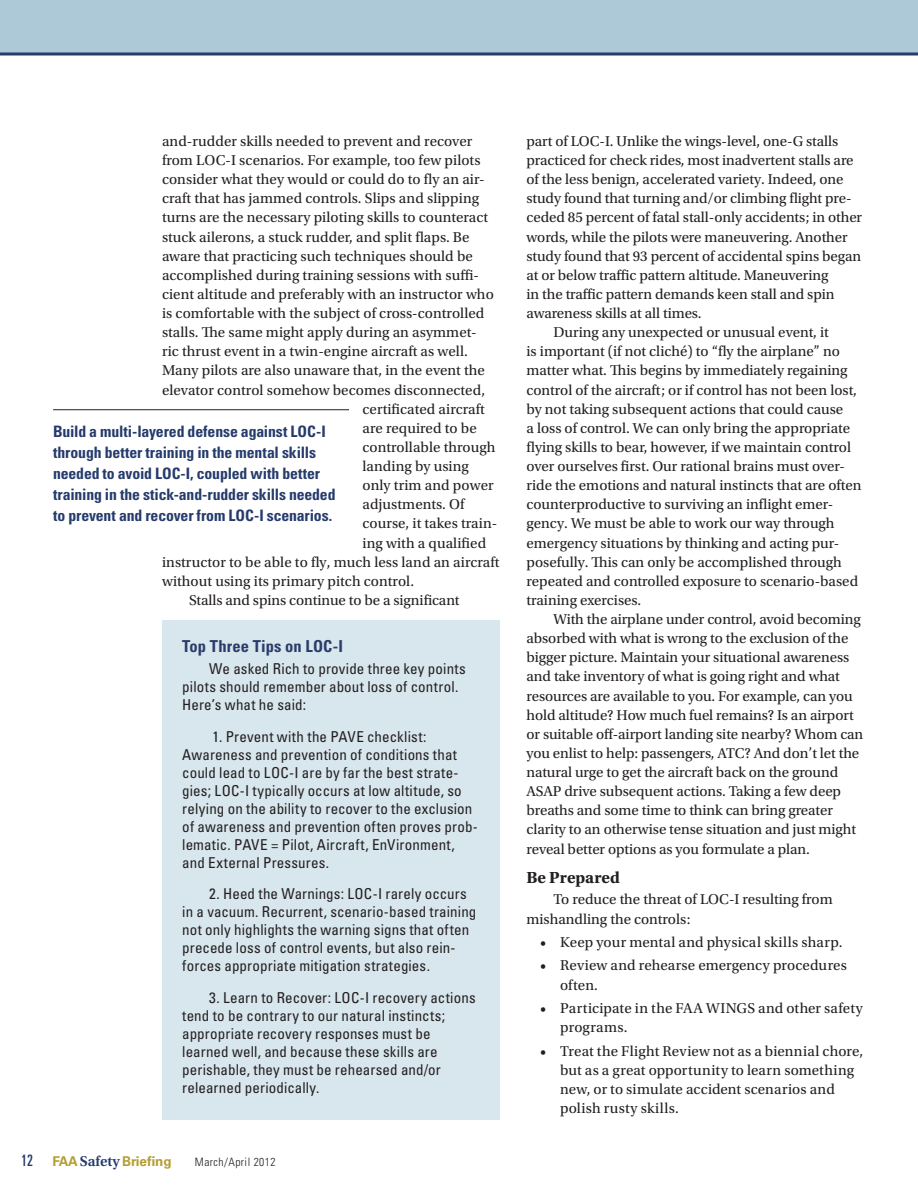
<style>
.page{position:relative;width:918px;height:1188px;background:#fff}
.page>*{position:absolute;margin:0;border:0;box-sizing:border-box;transform-origin:0 0}
.t1{font:700 16.8px "Utopia Std";color:#231f20}
.t2{font:700 condensed 16.5px "Univers LT Std";letter-spacing:.005em;color:#2b3c6b}
.t3{font:700 condensed 15.75px/21px "Univers LT Std";letter-spacing:-.01em;color:#253b6c}
.t4{font:15px/19.2px "Utopia Std";color:#231f20}
.t5{font:condensed 15px/18px "Univers LT Std";letter-spacing:.01em;color:#231f20}
.t6{font:700 13.5px "Univers LT Std";color:#b49e32}
.t7{font:300 condensed 11.55px "Univers LT Std";letter-spacing:.04em;color:#231f20}
.s1{font-weight:400;font-stretch:ultra-condensed;font-size:15.75px;color:#253b6c}
.s2{font-family:"Utopia Std";font-weight:600;font-size:15px;color:#253b6c}
</style>
<div class="page">
<div style="left:162px;top:620px;width:338px;height:500px;background:#d8e6ed"></div>
<hr style="left:53px;top:409px;width:296px;height:1px;background:#231f20">
<div style="left:0;top:0;width:918px;height:54px;background:#adc8d6"></div>
<svg style="left:0;top:52px;width:918px;height:4px;background:#55658a"></svg>
<p class="t4" style="left:162px;top:132px;width:312px">and-rudder skills needed to prevent and recover</p>
<p class="t4" style="left:162px;top:151px;width:320px">from LOC-I scenarios. For example, too few pilots</p>
<p class="t4" style="left:162px;top:170px;width:324px">consider what they would or could do to fly an air-</p>
<p class="t4" style="left:162px;top:189px;width:319px">craft that has jammed controls. Slips and slipping</p>
<p class="t4" style="left:162px;top:208px;width:328px">turns are the necessary piloting skills to counteract</p>
<p class="t4" style="left:162px;top:227px;width:309px">stuck ailerons, a stuck rudder, and split flaps. Be</p>
<p class="t4" style="left:162px;top:246px;width:312px">aware that practicing such techniques should be</p>
<p class="t4" style="left:162px;top:266px;width:319px">accomplished during training sessions with suffi-</p>
<p class="t4" style="left:162px;top:285px;width:333px">cient altitude and preferably with an instructor who</p>
<p class="t4" style="left:162px;top:304px;width:324px">is comfortable with the subject of cross-controlled</p>
<p class="t4" style="left:162px;top:323px;width:316px">stalls. The same might apply during an asymmet-</p>
<p class="t4" style="left:162px;top:342px;width:307px">ric thrust event in a twin-engine aircraft as well.</p>
<p class="t4" style="left:162px;top:361px;width:324px">Many pilots are also unaware that, in the event the</p>
<p class="t4" style="left:162px;top:380px;width:325px">elevator control somehow becomes disconnected,</p>
<p class="t4" style="left:363px;top:399px;width:124px">certificated aircraft</p>
<p class="t4" style="left:363px;top:419px;width:116px">are required to be</p>
<p class="t4" style="left:363px;top:438px;width:134px">controllable through</p>
<p class="t4" style="left:363px;top:457px;width:108px">landing by using</p>
<p class="t4" style="left:363px;top:476px;width:133px">only trim and power</p>
<p class="t4" style="left:363px;top:495px;width:103px">adjustments. Of</p>
<p class="t4" style="left:363px;top:514px;width:136px">course, it takes train-</p>
<p class="t4" style="left:363px;top:533px;width:125px">ing with a qualified</p>
<p class="t4" style="left:162px;top:552px;width:339px">instructor to be able to fly, much less land an aircraft</p>
<p class="t4" style="left:162px;top:572px;width:254px">without using its primary pitch control.</p>
<p class="t4" style="left:189px;top:591px;width:272px">Stalls and spins continue to be a significant</p>
<p class="t3" style="left:53px;top:421px;width:284px">Build a multi-layered defense against LOC-I through better training in the mental skills needed to avoid LOC-I, coupled with better training in the stick-and-rudder skills needed to prevent and recover from LOC-I scenarios.</p>
<p class="t2" style="left:182px;top:636px;width:162px">Top Three Tips on LOC-I</p>
<p class="t5" style="left:182px;top:660px;width:285px;text-indent:27px">We asked Rich to provide three key points pilots should remember about loss of control.<br>Here’s what he said:</p>
<p class="t5" style="left:182px;top:727px;width:297px;text-indent:30px">1. Prevent with the PAVE checklist:<br>Awareness and prevention of conditions that could lead to LOC-I are by far the best strate&shy;gies; LOC-I typically occurs at low altitude, so relying on the ability to recover to the exclusion of awareness and prevention often proves prob&shy;lematic. PAVE = Pilot, Aircraft, EnVironment, and External Pressures.</p>
<p class="t5" style="left:182px;top:885px;width:296px;text-indent:27px">2. Heed the Warnings: LOC-I rarely occurs in a vacuum. Recurrent, scenario-based training not only highlights the warning signs that often precede loss of control events, but also rein&shy;forces appropriate mitigation strategies.</p>
<p class="t5" style="left:182px;top:988px;width:295px;text-indent:27px">3. Learn to Recover: LOC-I recovery actions tend to be contrary to our natural instincts; appropriate recovery responses must be learned well, and because these skills are perishable, they must be rehearsed and/or relearned periodically.</p>
<p class="t6" style="left:21px;top:1153px;width:152px"><span class="s1">12</span> FAA <span class="s2">Safety</span>Briefing</p>
<p class="t7" style="left:195px;top:1155px;width:82px">March/April 2012</p>
<p class="t4" style="left:526px;top:132px;width:313px">part of LOC-I. Unlike the wings-level, one-G stalls</p>
<p class="t4" style="left:526px;top:151px;width:329px">practiced for check rides, most inadvertent stalls are</p>
<p class="t4" style="left:526px;top:170px;width:319px">of the less benign, accelerated variety. Indeed, one</p>
<p class="t4" style="left:526px;top:189px;width:327px">study found that turning and/or climbing flight pre-</p>
<p class="t4" style="left:526px;top:208px;width:337px">ceded 85 percent of fatal stall-only accidents; in other</p>
<p class="t4" style="left:526px;top:227px;width:323px">words, while the pilots were maneuvering. Another</p>
<p class="t4" style="left:526px;top:246px;width:336px">study found that 93 percent of accidental spins began</p>
<p class="t4" style="left:526px;top:266px;width:303px">at or below traffic pattern altitude. Maneuvering</p>
<p class="t4" style="left:526px;top:285px;width:310px">in the traffic pattern demands keen stall and spin</p>
<p class="t4" style="left:526px;top:304px;width:177px">awareness skills at all times.</p>
<p class="t4" style="left:554px;top:323px;width:277px">During any unexpected or unusual event, it</p>
<p class="t4" style="left:526px;top:342px;width:315px">is important (if not cliché) to “fly the airplane” no</p>
<p class="t4" style="left:526px;top:361px;width:323px">matter what. This begins by immediately regaining</p>
<p class="t4" style="left:526px;top:380px;width:332px">control of the aircraft; or if control has not been lost,</p>
<p class="t4" style="left:526px;top:399px;width:318px">by not taking subsequent actions that could cause</p>
<p class="t4" style="left:526px;top:419px;width:325px">a loss of control. We can only bring the appropriate</p>
<p class="t4" style="left:526px;top:438px;width:326px">flying skills to bear, however, if we maintain control</p>
<p class="t4" style="left:526px;top:457px;width:320px">over ourselves first. Our rational brains must over-</p>
<p class="t4" style="left:526px;top:476px;width:337px">ride the emotions and natural instincts that are often</p>
<p class="t4" style="left:526px;top:495px;width:308px">counterproductive to surviving an inflight emer-</p>
<p class="t4" style="left:526px;top:514px;width:310px">gency. We must be able to work our way through</p>
<p class="t4" style="left:526px;top:533px;width:314px">emergency situations by thinking and acting pur-</p>
<p class="t4" style="left:526px;top:552px;width:317px">posefully. This can only be accomplished through</p>
<p class="t4" style="left:526px;top:572px;width:333px">repeated and controlled exposure to scenario-based</p>
<p class="t4" style="left:526px;top:591px;width:116px">training exercises.</p>
<p class="t4" style="left:554px;top:610px;width:309px">With the airplane under control, avoid becoming</p>
<p class="t4" style="left:526px;top:629px;width:323px">absorbed with what is wrong to the exclusion of the</p>
<p class="t4" style="left:526px;top:648px;width:324px">bigger picture. Maintain your situational awareness</p>
<p class="t4" style="left:526px;top:667px;width:315px">and take inventory of what is going right and what</p>
<p class="t4" style="left:526px;top:686px;width:328px">resources are available to you. For example, can you</p>
<p class="t4" style="left:526px;top:705px;width:329px">hold altitude? How much fuel remains? Is an airport</p>
<p class="t4" style="left:526px;top:725px;width:338px">or suitable off-airport landing site nearby? Whom can</p>
<p class="t4" style="left:526px;top:744px;width:334px">you enlist to help: passengers, ATC? And don’t let the</p>
<p class="t4" style="left:526px;top:763px;width:313px">natural urge to get the aircraft back on the ground</p>
<p class="t4" style="left:526px;top:782px;width:316px">ASAP drive subsequent actions. Taking a few deep</p>
<p class="t4" style="left:526px;top:801px;width:308px">breaths and some time to think can bring greater</p>
<p class="t4" style="left:526px;top:820px;width:331px">clarity to an otherwise tense situation and just might</p>
<p class="t4" style="left:526px;top:839px;width:285px">reveal better options as you formulate a plan.</p>
<p class="t1" style="left:526px;top:868px;width:95px">Be Prepared</p>
<p class="t4" style="left:526px;top:890px;width:308px;text-indent:27px">To reduce the threat of LOC-I resulting from mishandling the controls:</p>
<p class="t4" style="left:540px;top:933px;width:304px">• Keep your mental and physical skills sharp.</p>
<p class="t4" style="left:560px;top:956px;width:288px;text-indent:-20px">• Review and rehearse emergency procedures often.</p>
<p class="t4" style="left:560px;top:999px;width:304px;text-indent:-20px">• Participate in the FAA WINGS and other safety programs.</p>
<p class="t4" style="left:560px;top:1041px;width:304px;text-indent:-20px">• Treat the Flight Review not as a biennial chore, but as a great opportunity to learn something new, or to simulate accident scenarios and polish rusty skills.</p>
</div>
